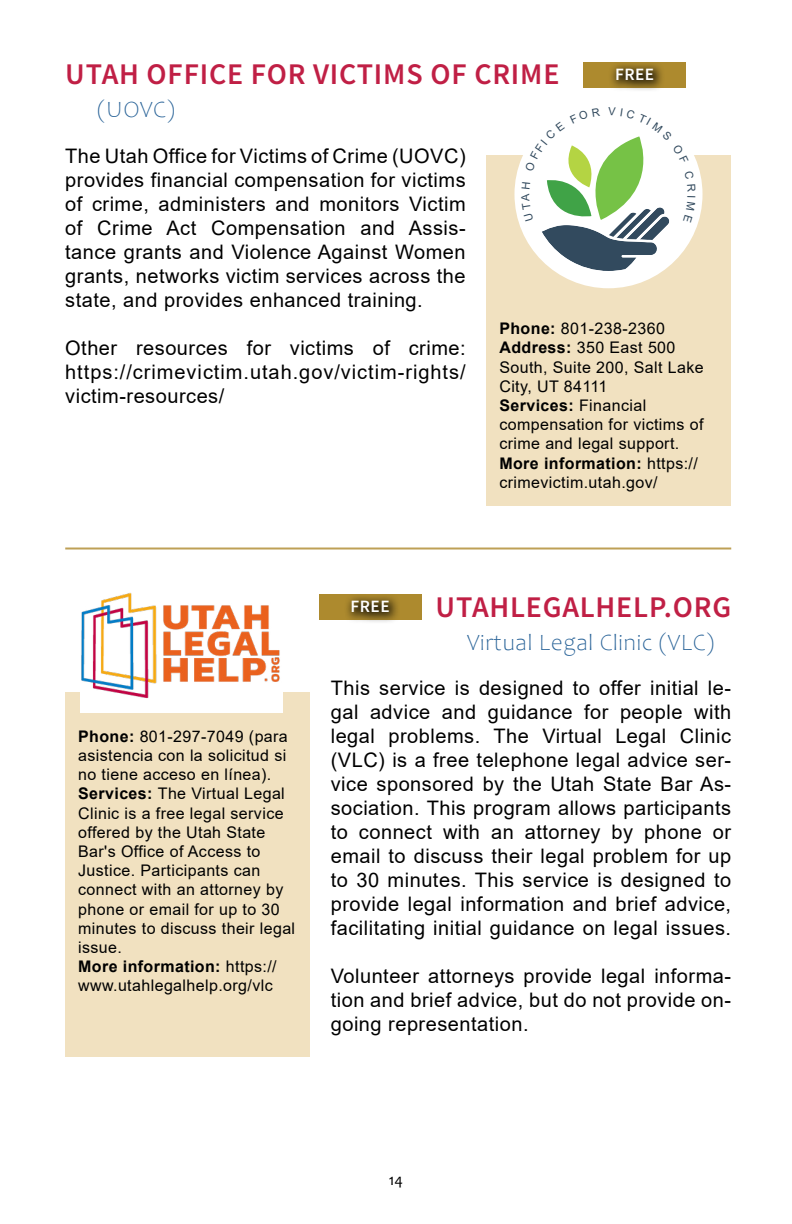
<style>
.page{position:relative;width:792px;height:1224px;background:#fff}
.page>*{position:absolute;margin:0;border:0;box-sizing:border-box;transform-origin:0 0}
.t1{font:30px "Source Sans Variable";letter-spacing:.025em;color:#c01f45}
.t2{font:300 23.4px "Candara";letter-spacing:.025em;color:#296398}
.t3{font:20px/24px "Arial";letter-spacing:.025em;color:#000;text-align:justify}
.t4{font:17.4px "Source Sans Variable";letter-spacing:.025em;color:#fff}
.t5{font:16px/19.2px "Arial";letter-spacing:.025em;color:#000}
.t6{font:16px "Candara";color:#000}
.s1{font-weight:700}
</style>
<div class="page">
<div style="left:486px;top:156px;width:245px;height:350px;background:#f1e1c0"></div>
<div style="left:514px;top:100px;width:189px;height:188px;background:#fff;border-radius:50%"></div>
<div style="left:65px;top:692px;width:245px;height:365px;background:#f1e1c0"></div>
<hr style="left:65px;top:548px;width:666px;height:2px;background:#bea056">
<div style="left:81px;top:579px;width:202px;height:134px;background:#fff"></div>
<img style="left:81px;top:592px;width:199px;height:107px">
<div style="left:584px;top:62px;width:102px;height:26px;background:#ad8a2e"></div>
<div style="left:608px;top:61px;width:57px;height:32px;background:#000;opacity:.75"></div>
<div style="left:319px;top:594px;width:102px;height:25px;background:#ad8a2e"></div>
<div style="left:344px;top:593px;width:57px;height:32px;background:#000;opacity:.75"></div>
<svg style="left:522px;top:136px;width:174px;height:139px"></svg>
<h1 class="t1" style="left:65px;top:56px;width:496px">UTAH OFFICE FOR VICTIMS OF CRIME</h1>
<p class="t2" style="left:97px;top:97px;width:79px">(UOVC)</p>
<p class="t4" style="left:615px;top:64px;width:41px">FREE</p>
<p class="t3" style="left:65px;top:144px;width:402px">The Utah Office for Victims of Crime (UOVC) provides financial compensation for victims of crime, administers and monitors Victim of Crime Act Compensation and Assis&shy;tance grants and Violence Against Women grants, networks victim services across the state, and provides enhanced training.</p>
<p class="t3" style="left:65px;top:336px;width:402px">Other resources for victims of crime: https://crimevictim.utah.gov/victim-rights/ victim-resources/</p>
<p class="t5" style="left:499px;top:319px;width:206px"><span class="s1">Phone:</span> 801-238-2360<br><span class="s1">Address:</span> 350 East 500<br>South, Suite 200, Salt Lake<br>City, UT 84111<br><span class="s1">Services:</span> Financial compensation for victims of crime and legal support.<br><span class="s1">More information:</span> https:// crimevictim.utah.gov/</p>
<p class="t5" style="left:78px;top:726px;width:219px"><span class="s1">Phone:</span> 801-297-7049 (para asistencia con la solicitud si no tiene acceso en línea).<br><span class="s1">Services:</span> The Virtual Legal<br>Clinic is a free legal service offered by the Utah State<br>Bar's Office of Access to<br>Justice. Participants can connect with an attorney by phone or email for up to 30 minutes to discuss their legal issue.<br><span class="s1">More information:</span> https:// www.utahlegalhelp.org/vlc</p>
<p class="t4" style="left:351px;top:596px;width:41px">FREE</p>
<h1 class="t1" style="left:436px;top:589px;width:297px">UTAHLEGALHELP.ORG</h1>
<p class="t2" style="left:467px;top:629px;width:249px">Virtual Legal Clinic (VLC)</p>
<p class="t3" style="left:331px;top:676px;width:402px">This service is designed to offer initial le&shy;gal advice and guidance for people with legal problems. The Virtual Legal Clinic (VLC) is a free telephone legal advice ser&shy;vice sponsored by the Utah State Bar As&shy;sociation. This program allows participants to connect with an attorney by phone or email to discuss their legal problem for up to 30 minutes. This service is designed to provide legal information and brief advice, facilitating initial guidance on legal issues.</p>
<p class="t3" style="left:331px;top:964px;width:402px">Volunteer attorneys provide legal informa&shy;tion and brief advice, but do not provide on&shy;going representation.</p>
<p class="t6" style="left:389px;top:1170px;width:16px">14</p>
</div>
